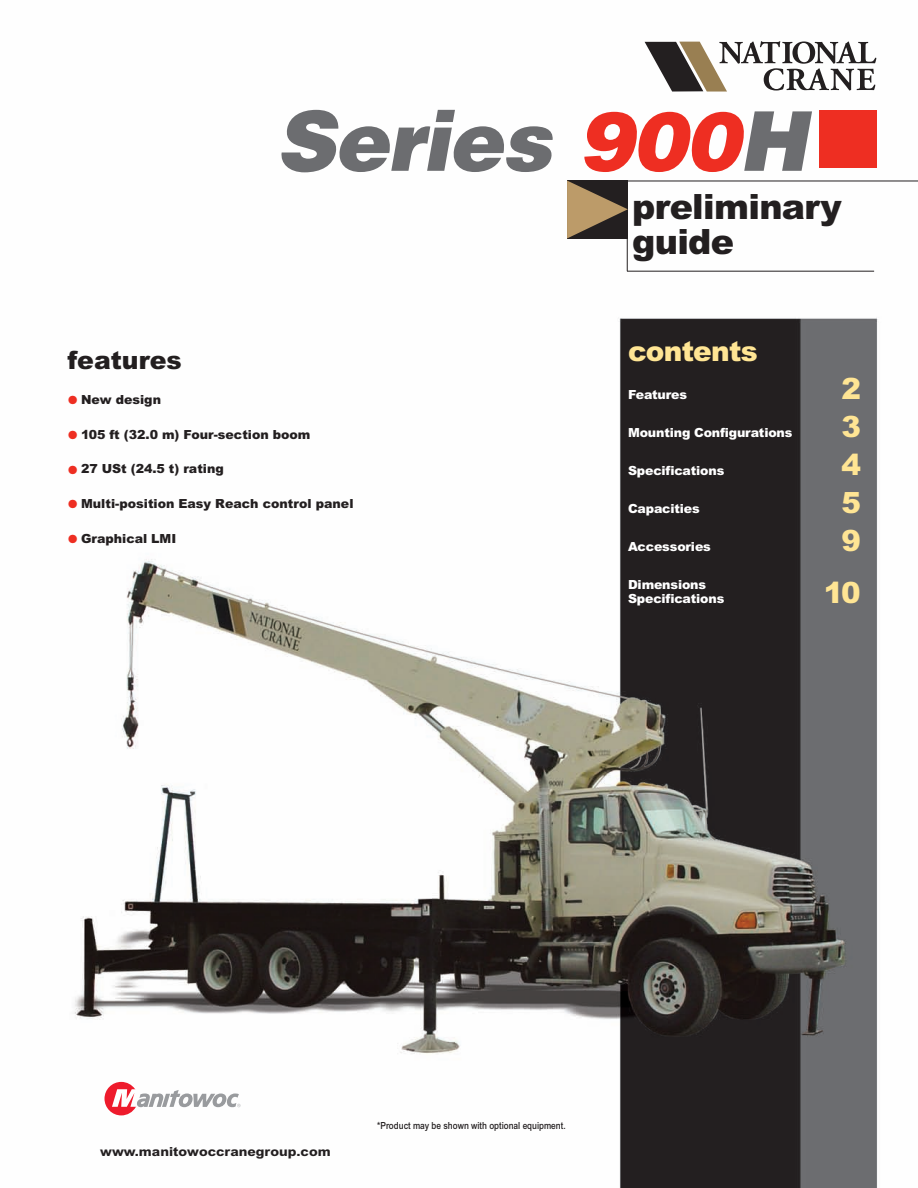
<style>
.page{position:relative;width:918px;height:1188px;background:#fff}
.page>*{position:absolute;margin:0;border:0;box-sizing:border-box;transform-origin:0 0}
.t1{font:italic 900 82.5px "Helvetica";letter-spacing:-.02em;color:#6c6d70}
.t2{font:900 37.5px/34.5px "Arial";letter-spacing:-.02em;color:#231f20}
.t3{font:900 31.5px "Arial";color:#ffe594}
.t4{font:900 30px "Arial";letter-spacing:-.025em;color:#ffe594}
.t5{font:900 27px "Arial";color:#231f20}
.t6{font:900 13.5px "Arial";color:#231f20}
.t7{font:900 13.5px/14.2px "Arial";letter-spacing:-.01em;color:#fff}
.t8{font:13.5px "Arial Bld";color:#231f20;scale:1.09 1}
.t9{font:10.5px "Arial Mdm";color:#231f20;scale:.86 1}
.s1{color:#ee2e22}
.s2{font-family:"Adobe Garamond";font-weight:700;font-size:27px;color:#ee2e22}
</style>
<div class="page">
<img style="left:74px;top:41px;width:844px;height:1147px">
<hr style="left:627px;top:181px;width:291px;height:1px;background:#231f20">
<hr style="left:627px;top:271px;width:247px;height:1px;background:#231f20">
<div style="left:819px;top:111px;width:58px;height:57px;background:#ee2e22"></div>
<hr style="left:627px;top:181px;width:1px;height:90px;background:#231f20">
<svg style="left:567px;top:181px;width:61px;height:57px;background:#705d44"></svg>
<svg style="left:645px;top:41px;width:231px;height:51px"></svg>
<svg style="left:105px;top:1082px;width:135px;height:33px"></svg>
<h1 class="t1" style="left:276px;top:94px;width:533px">Series <span class="s1">900</span>H</h1>
<h3 class="t5" style="left:68px;top:351px;width:116px">features</h3>
<p class="t6" style="left:68px;top:395px;width:95px"><span class="s2">•</span> New design</p>
<p class="t6" style="left:68px;top:430px;width:245px"><span class="s2">•</span> 105 ft (32.0 m) Four-section boom</p>
<p class="t6" style="left:68px;top:464px;width:158px"><span class="s2">•</span> 27 USt (24.5 t) rating</p>
<p class="t6" style="left:68px;top:499px;width:288px"><span class="s2">•</span> Multi-position Easy Reach control panel</p>
<p class="t6" style="left:68px;top:534px;width:110px"><span class="s2">•</span> Graphical LMI</p>
<h2 class="t2" style="left:632px;top:193px;width:211px">preliminary guide</h2>
<h3 class="t4" style="left:628px;top:341px;width:131px">contents</h3>
<p class="t7" style="left:628px;top:388px;width:61px">Features</p>
<p class="t7" style="left:628px;top:426px;width:166px">Mounting Configurations</p>
<p class="t7" style="left:628px;top:464px;width:98px">Specifications</p>
<h3 class="t3" style="left:841px;top:378px;width:21px">2</h3>
<h3 class="t3" style="left:841px;top:416px;width:21px">3</h3>
<h3 class="t3" style="left:841px;top:454px;width:21px">4</h3>
<p class="t7" style="left:628px;top:502px;width:73px">Capacities</p>
<h3 class="t3" style="left:841px;top:492px;width:21px">5</h3>
<p class="t7" style="left:628px;top:540px;width:84px">Accessories</p>
<h3 class="t3" style="left:841px;top:530px;width:21px">9</h3>
<p class="t7" style="left:628px;top:578px;width:98px">Dimensions<br>Specifications</p>
<h3 class="t3" style="left:824px;top:582px;width:39px">10</h3>
<p class="t8" style="left:100px;top:1147px;width:213px">www.manitowoccranegroup.com</p>
<p class="t9" style="left:377px;top:1122px;width:221px">*Product may be shown with optional equipment.</p>
</div>
